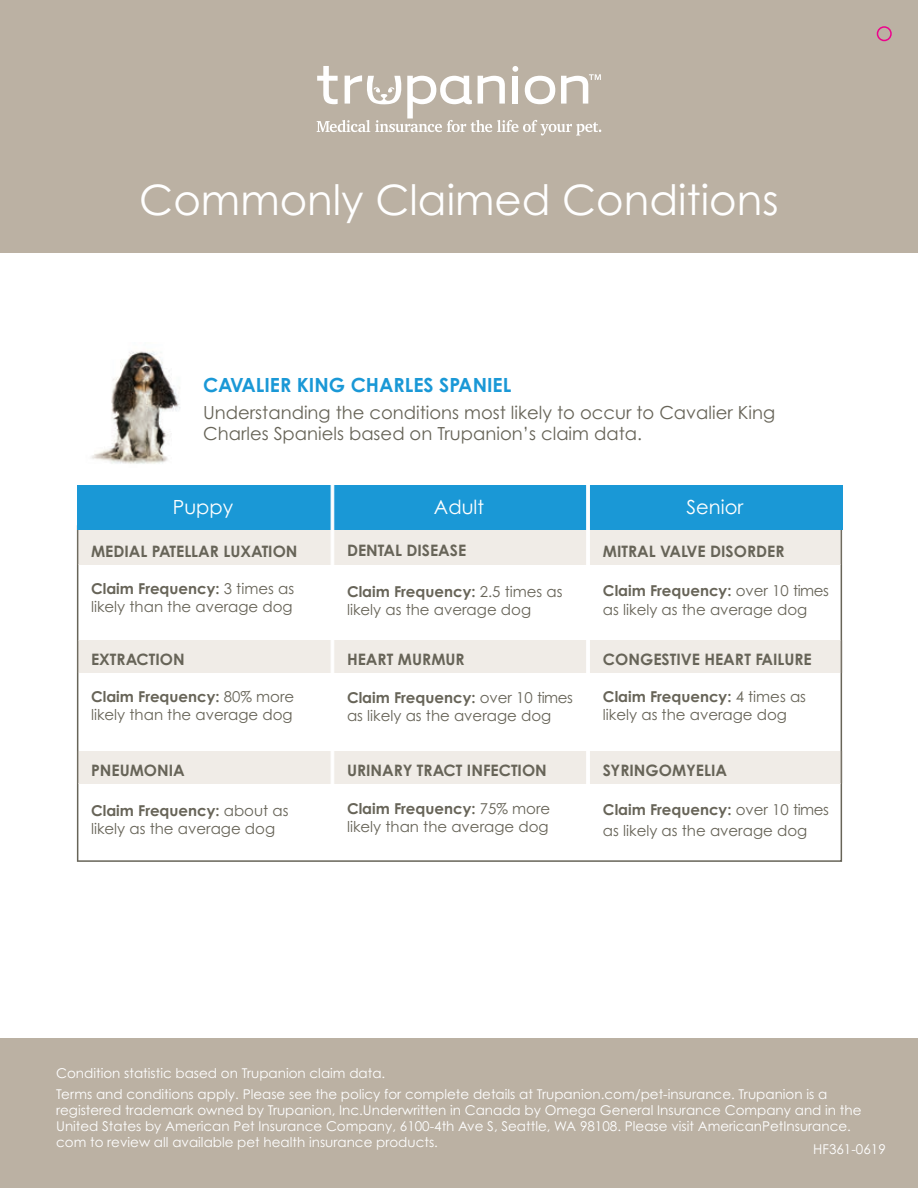
<style>
.page{position:relative;width:918px;height:1188px;background:#fff}
.page>*{position:absolute;margin:0;border:0;box-sizing:border-box;transform-origin:0 0}
.t1{font:42px "Century Gothic Pro";color:#fff}
.t2{font:700 19.5px "Century Gothic Pro";color:#1a98d6}
.t3{font:19.5px "Century Gothic Pro";color:#fff}
.t4{font:18px/21px "Century Gothic Pro";color:#676458}
.t5{font:700 15.75px "Century Gothic Pro";color:#676458}
.t6{font:15px/18px "Century Gothic Pro";color:#676458}
.t7{font:13.5px/16.2px "Century Gothic Pro";color:#fff}
.s1{font-weight:700}
</style>
<div class="page">
<svg style="left:77px;top:565px;width:765px;height:297px"></svg>
<div style="left:0;top:1039px;width:918px;height:149px;background:#bbb1a3"></div>
<div style="left:0;top:0;width:918px;height:253px;background:#bbb1a3"></div>
<svg style="left:317px;top:66px;width:284px;height:70px"></svg>
<div style="left:78px;top:640px;width:763px;height:33px;background:#f0ece7"></div>
<hr style="left:841px;top:640px;width:1px;height:33px;background:#777267">
<hr style="left:77px;top:640px;width:1px;height:33px;background:#777267">
<div style="left:78px;top:530px;width:763px;height:35px;background:#f0ece7"></div>
<hr style="left:841px;top:530px;width:1px;height:35px;background:#777267">
<hr style="left:77px;top:530px;width:1px;height:35px;background:#777267">
<div style="left:78px;top:751px;width:763px;height:33px;background:#f0ece7"></div>
<hr style="left:841px;top:751px;width:1px;height:33px;background:#777267">
<hr style="left:77px;top:751px;width:1px;height:33px;background:#777267">
<div style="left:77px;top:485px;width:765px;height:45px;background:#1a98d6"></div>
<hr style="left:331px;top:471px;width:3px;height:384px;background:#fff">
<hr style="left:586px;top:463px;width:4px;height:382px;background:#fff">
<img style="left:91px;top:351px;width:89px;height:113px">
<div style="left:877px;top:26px;width:15px;height:15px;border:2px solid #ed028c;border-radius:50%"></div>
<h1 class="t1" style="left:139px;top:174px;width:641px">Commonly Claimed Conditions</h1>
<h2 class="t2" style="left:203px;top:373px;width:310px">CAVALIER KING CHARLES SPANIEL</h2>
<p class="t4" style="left:203px;top:402px;width:574px">Understanding the conditions most likely to occur to Cavalier King<br>Charles Spaniels based on Trupanion’s claim data.</p>
<h2 class="t3" style="left:173px;top:496px;width:62px">Puppy</h2>
<p class="t5" style="left:91px;top:542px;width:208px">MEDIAL PATELLAR LUXATION</p>
<p class="t6" style="left:91px;top:580px;width:205px"><span class="s1">Claim Frequency:</span> 3 times as likely than the average dog</p>
<p class="t5" style="left:91px;top:650px;width:95px">EXTRACTION</p>
<p class="t6" style="left:91px;top:688px;width:205px"><span class="s1">Claim Frequency:</span> 80% more likely than the average dog</p>
<p class="t5" style="left:91px;top:760px;width:95px">PNEUMONIA</p>
<p class="t6" style="left:91px;top:801px;width:199px"><span class="s1">Claim Frequency:</span> about as likely as the average dog</p>
<h2 class="t3" style="left:434px;top:496px;width:52px">Adult</h2>
<p class="t5" style="left:347px;top:540px;width:121px">DENTAL DISEASE</p>
<p class="t6" style="left:347px;top:583px;width:217px"><span class="s1">Claim Frequency:</span> 2.5 times as likely as the average dog</p>
<p class="t5" style="left:347px;top:650px;width:119px">HEART MURMUR</p>
<p class="t6" style="left:347px;top:688px;width:227px"><span class="s1">Claim Frequency:</span> over 10 times as likely as the average dog</p>
<p class="t5" style="left:347px;top:760px;width:201px">URINARY TRACT INFECTION</p>
<p class="t6" style="left:347px;top:800px;width:205px"><span class="s1">Claim Frequency:</span> 75% more likely than the average dog</p>
<h2 class="t3" style="left:687px;top:496px;width:58px">Senior</h2>
<p class="t5" style="left:603px;top:542px;width:183px">MITRAL VALVE DISORDER</p>
<p class="t6" style="left:603px;top:581px;width:227px;line-height:18.6px"><span class="s1">Claim Frequency:</span> over 10 times as likely as the average dog</p>
<p class="t5" style="left:603px;top:650px;width:210px">CONGESTIVE HEART FAILURE</p>
<p class="t6" style="left:603px;top:688px;width:205px"><span class="s1">Claim Frequency:</span> 4 times as likely as the average dog</p>
<p class="t5" style="left:603px;top:761px;width:126px">SYRINGOMYELIA</p>
<p class="t6" style="left:603px;top:799px;width:227px;line-height:21px"><span class="s1">Claim Frequency:</span> over 10 times as likely as the average dog</p>
<p class="t7" style="left:56px;top:1063px;width:773px;line-height:20.4px">Condition statistic based on Trupanion claim data.<br>Terms and conditions apply. Please see the policy for complete details at Trupanion.com/pet-insurance. Trupanion is a</p>
<p class="t7" style="left:56px;top:1102px;width:807px">registered trademark owned by Trupanion, Inc.Underwritten in Canada by Omega General Insurance Company and in the<br>United States by American Pet Insurance Company, 6100-4th Ave S, Seattle, WA 98108. Please visit AmericanPetInsurance. com to review all available pet health insurance products.</p>
<p class="t7" style="left:813px;top:1141px;width:74px">HF361-0619</p>
</div>
